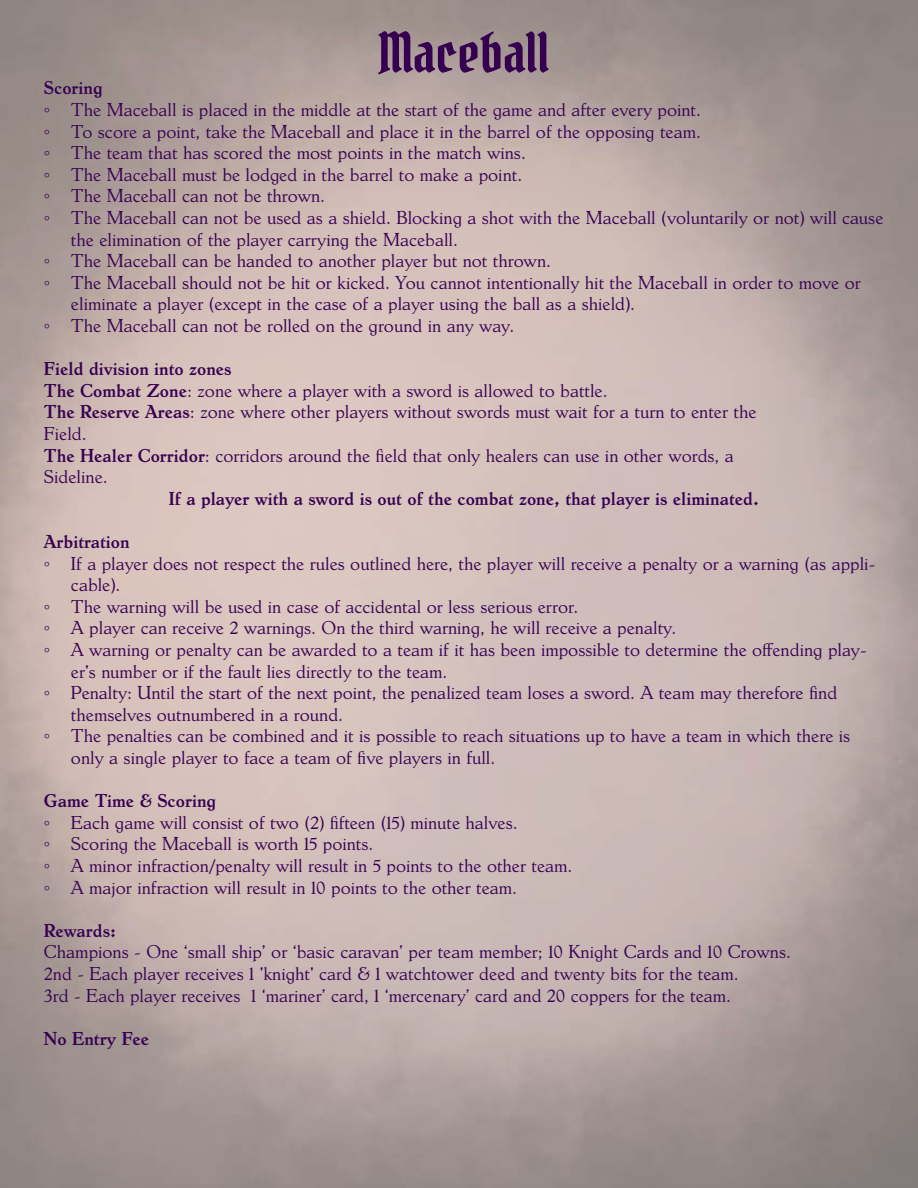
<style>
.page{position:relative;width:918px;height:1188px;background:#fff}
.page>*{position:absolute;margin:0;border:0;box-sizing:border-box;transform-origin:0 0}
.t1{font:54px "Pirata One";color:#360051}
.t2{font:18px/21.6px "Dutch Mediaeval Pro";color:#360051}
.t3{font:700 18px "Dutch Mediaeval Pro";color:#360051}
.s1{font-family:"Times New Roman"}
.s2{font-weight:700}
</style>
<div class="page">
<h1 class="t1" style="left:378px;top:18px;width:172px">Maceball</h1>
<p class="t3" style="left:44px;top:78px;width:60px">Scoring</p>
<p class="t2" style="left:44px;top:99px;width:659px"><span class="s1">◦</span> The Maceball is placed in the middle at the start of the game and after every point.</p>
<p class="t2" style="left:44px;top:120px;width:659px"><span class="s1">◦</span> To score a point, take the Maceball and place it in the barrel of the opposing team.</p>
<p class="t2" style="left:44px;top:142px;width:483px"><span class="s1">◦</span> The team that has scored the most points in the match wins.</p>
<p class="t2" style="left:44px;top:164px;width:480px"><span class="s1">◦</span> The Maceball must be lodged in the barrel to make a point.</p>
<p class="t2" style="left:44px;top:185px;width:283px"><span class="s1">◦</span> The Maceball can not be thrown.</p>
<p class="t2" style="left:44px;top:207px;width:841px"><span class="s1">◦</span> The Maceball can not be used as a shield. Blocking a shot with the Maceball (voluntarily or not) will cause</p>
<p class="t2" style="left:71px;top:228px;width:389px">the elimination of the player carrying the Maceball.</p>
<p class="t2" style="left:44px;top:250px;width:509px"><span class="s1">◦</span> The Maceball can be handed to another player but not thrown.</p>
<p class="t2" style="left:44px;top:272px;width:818px"><span class="s1">◦</span> The Maceball should not be hit or kicked. You cannot intentionally hit the Maceball in order to move or</p>
<p class="t2" style="left:71px;top:293px;width:566px">eliminate a player (except in the case of a player using the ball as a shield).</p>
<p class="t2" style="left:44px;top:315px;width:472px"><span class="s1">◦</span> The Maceball can not be rolled on the ground in any way.</p>
<p class="t2" style="left:44px;top:358px;width:714px"><span class="s2">Field division into zones<br>The Combat Zone</span>: zone where a player with a sword is allowed to battle.<br><span class="s2">The Reserve Areas</span>: zone where other players without swords must wait for a turn to enter the Field.<br><span class="s2">The Healer Corridor</span>: corridors around the field that only healers can use in other words, a Sideline.</p>
<p class="t3" style="left:169px;top:488px;width:592px">If a player with a sword is out of the combat zone, that player is eliminated.</p>
<p class="t3" style="left:44px;top:531px;width:87px">Arbitration</p>
<p class="t2" style="left:44px;top:552px;width:833px"><span class="s1">◦</span> If a player does not respect the rules outlined here, the player will receive a penalty or a warning (as appli-</p>
<p class="t2" style="left:71px;top:574px;width:51px">cable).</p>
<p class="t2" style="left:44px;top:596px;width:536px"><span class="s1">◦</span> The warning will be used in case of accidental or less serious error.</p>
<p class="t2" style="left:44px;top:617px;width:634px"><span class="s1">◦</span> A player can receive 2 warnings. On the third warning, he will receive a penalty.</p>
<p class="t2" style="left:44px;top:639px;width:824px"><span class="s1">◦</span> A warning or penalty can be awarded to a team if it has been impossible to determine the offending play-</p>
<p class="t2" style="left:71px;top:660px;width:378px">er's number or if the fault lies directly to the team.</p>
<p class="t2" style="left:44px;top:682px;width:795px"><span class="s1">◦</span> Penalty: Until the start of the next point, the penalized team loses a sword. A team may therefore find</p>
<p class="t2" style="left:71px;top:704px;width:274px">themselves outnumbered in a round.</p>
<p class="t2" style="left:44px;top:725px;width:808px"><span class="s1">◦</span> The penalties can be combined and it is possible to reach situations up to have a team in which there is</p>
<p class="t2" style="left:71px;top:747px;width:426px">only a single player to face a team of five players in full.</p>
<p class="t2" style="left:44px;top:790px;width:530px"><span class="s2">Game Time &amp; Scoring<br></span><span class="s1">◦</span> Each game will consist of two (2) fifteen (15) minute halves.<br><span class="s1">◦</span> Scoring the Maceball is worth 15 points.<br><span class="s1">◦</span> A minor infraction/penalty will result in 5 points to the other team. <span class="s1">◦</span> A major infraction will result in 10 points to the other team.</p>
<p class="t3" style="left:44px;top:920px;width:74px">Rewards:</p>
<p class="t2" style="left:44px;top:941px;width:748px">Champions - One ‘small ship’ or ‘basic caravan’ per team member; 10 Knight Cards and 10 Crowns.<br>2nd - Each player receives 1 'knight' card &amp; 1 watchtower deed and twenty bits for the team.<br>3rd - Each player receives 1 ‘mariner’ card, 1 ‘mercenary’ card and 20 coppers for the team.</p>
<p class="t3" style="left:44px;top:1028px;width:107px">No Entry Fee</p>
</div>
